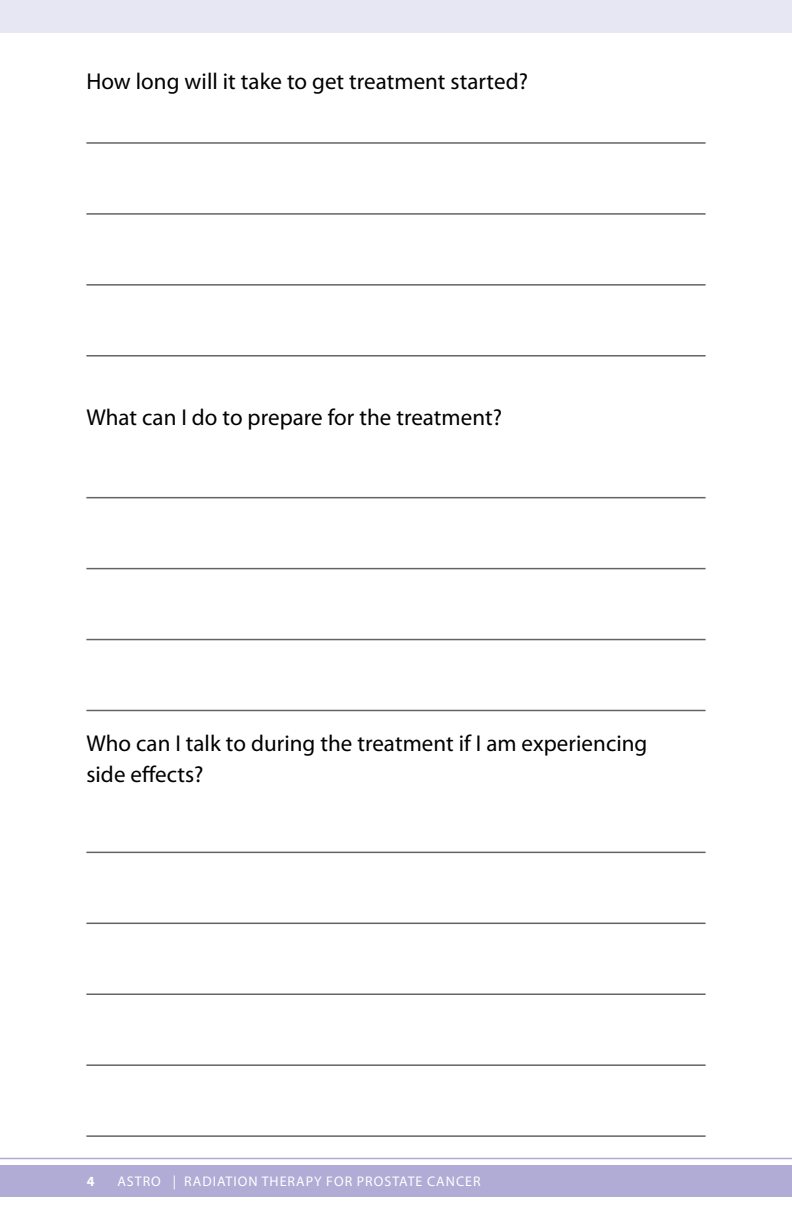
<style>
.page{position:relative;width:792px;height:1224px;background:#fff}
.page>*{position:absolute;margin:0;border:0;box-sizing:border-box;transform-origin:0 0}
.t1{font:23px/31px "Myriad Pro";color:#000}
.t2{font:14px "Myriad Pro";letter-spacing:.07em;color:#fff}
.t3{font:700 14px "Myriad Pro";color:#fff}
</style>
<div class="page">
<div style="left:0;top:1165px;width:792px;height:32px;background:#b0acd5"></div>
<hr style="left:0;top:1158px;width:792px;height:1px;background:#b0acd5">
<div style="left:0;top:0;width:792px;height:32px;background:#e7e6f3"></div>
<hr style="left:86px;top:284px;width:620px;height:2px;background:#636466">
<hr style="left:86px;top:355px;width:620px;height:2px;background:#636466">
<hr style="left:86px;top:497px;width:620px;height:1px;background:#636466">
<hr style="left:86px;top:568px;width:620px;height:1px;background:#636466">
<hr style="left:86px;top:710px;width:620px;height:1px;background:#636466">
<hr style="left:86px;top:994px;width:620px;height:1px;background:#636466">
<hr style="left:86px;top:1064px;width:620px;height:2px;background:#636466">
<hr style="left:86px;top:1135px;width:620px;height:2px;background:#636466">
<hr style="left:86px;top:923px;width:620px;height:1px;background:#636466">
<hr style="left:86px;top:213px;width:620px;height:2px;background:#636466">
<hr style="left:86px;top:142px;width:620px;height:2px;background:#636466">
<hr style="left:86px;top:852px;width:620px;height:1px;background:#636466">
<hr style="left:86px;top:639px;width:620px;height:1px;background:#636466">
<p class="t1" style="left:86px;top:65px;width:443px">How long will it take to get treatment started?</p>
<p class="t1" style="left:86px;top:402px;width:417px">What can I do to prepare for the treatment?</p>
<p class="t1" style="left:86px;top:727px;width:563px">Who can I talk to during the treatment if I am experiencing side effects?</p>
<p class="t3" style="left:87px;top:1172px;width:9px">4</p>
<p class="t2" style="left:117px;top:1173px;width:365px">ASTRO | RADIATION THERAPY FOR PROSTATE CANCER</p>
</div>
